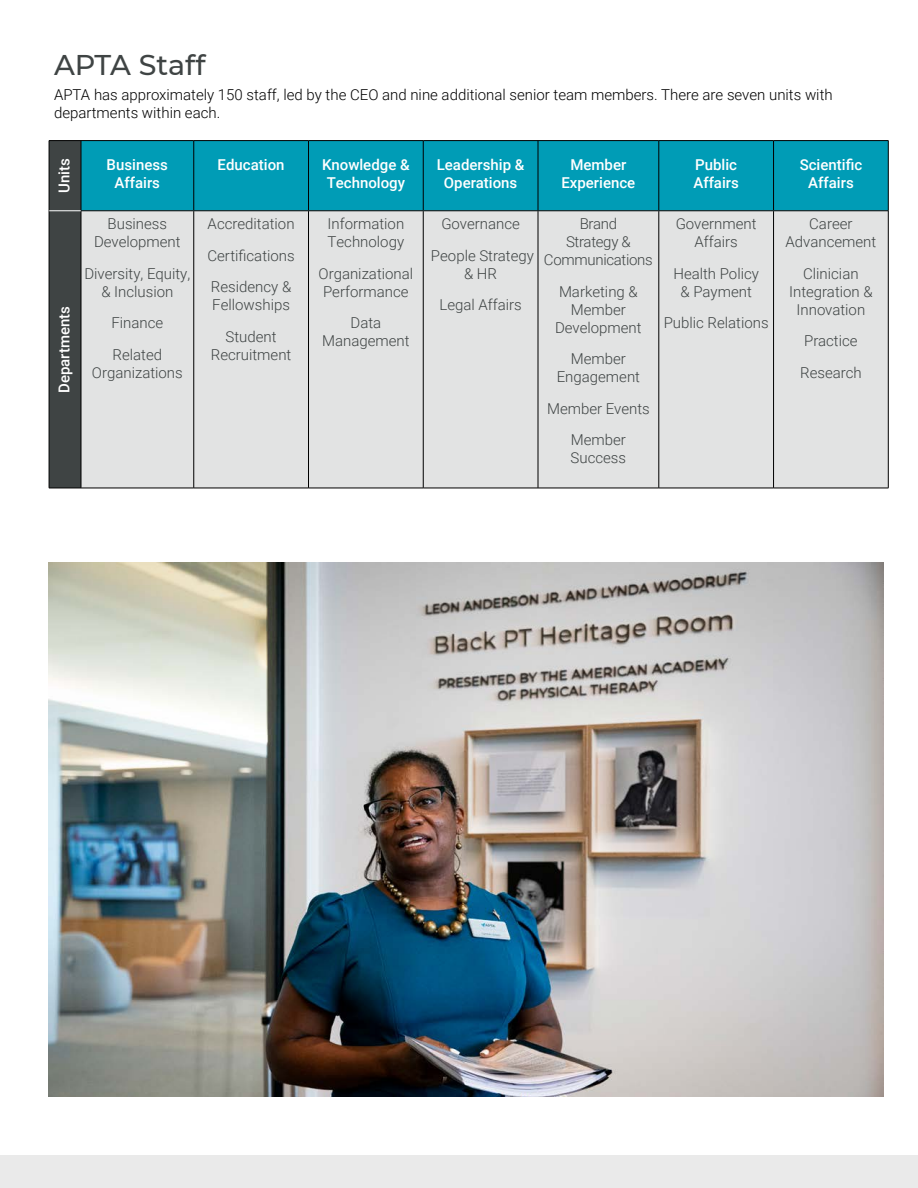
<style>
.page{position:relative;width:918px;height:1188px;background:#fff}
.page>*{position:absolute;margin:0;border:0;box-sizing:border-box;transform-origin:0 0}
.t1{font:500 28.5px "APTA Sans";color:#3f4444}
.body_in_chart{font:300 15px/18px "Roboto";color:#3f4444;text-align:center}
.sub_header{font:500 15px/18px "Roboto";color:#fff;text-align:center}
.body{font:300 15px/18px "Roboto";color:#000}
.body_in_chart-2{font:300 15px/18px "Roboto";letter-spacing:-.02em;color:#3f4444;text-align:center}
</style>
<div class="page">
<div style="left:0;top:1156px;width:918px;height:32px;background:#eaeaea"></div>
<div style="left:50px;top:141px;width:31px;height:347px;background:#3f4444"></div>
<div style="left:82px;top:141px;width:806px;height:69px;background:#009cb6"></div>
<div style="left:82px;top:211px;width:806px;height:277px;background:#e2e3e3"></div>
<hr style="left:193px;top:141px;width:1px;height:69px;background:#000">
<hr style="left:308px;top:141px;width:1px;height:69px;background:#000">
<hr style="left:423px;top:141px;width:1px;height:69px;background:#000">
<hr style="left:538px;top:141px;width:1px;height:69px;background:#000">
<hr style="left:658px;top:141px;width:1px;height:69px;background:#000">
<hr style="left:773px;top:141px;width:1px;height:69px;background:#000">
<hr style="left:81px;top:210px;width:113px;height:1px;background:#000">
<hr style="left:194px;top:210px;width:115px;height:1px;background:#000">
<hr style="left:193px;top:211px;width:1px;height:277px;background:#000">
<hr style="left:309px;top:210px;width:114px;height:1px;background:#000">
<hr style="left:308px;top:211px;width:1px;height:277px;background:#000">
<hr style="left:423px;top:210px;width:115px;height:1px;background:#000">
<hr style="left:423px;top:211px;width:1px;height:277px;background:#000">
<hr style="left:538px;top:210px;width:121px;height:1px;background:#000">
<hr style="left:538px;top:211px;width:1px;height:277px;background:#000">
<hr style="left:659px;top:210px;width:115px;height:1px;background:#000">
<hr style="left:658px;top:211px;width:1px;height:277px;background:#000">
<hr style="left:774px;top:210px;width:114px;height:1px;background:#000">
<hr style="left:773px;top:211px;width:1px;height:277px;background:#000">
<hr style="left:49px;top:140px;width:32px;height:1px;background:#000">
<hr style="left:49px;top:141px;width:1px;height:70px;background:#000">
<hr style="left:81px;top:140px;width:113px;height:1px;background:#000">
<hr style="left:81px;top:141px;width:1px;height:70px;background:#000">
<hr style="left:194px;top:140px;width:115px;height:1px;background:#000">
<hr style="left:309px;top:140px;width:114px;height:1px;background:#000">
<hr style="left:423px;top:140px;width:115px;height:1px;background:#000">
<hr style="left:538px;top:140px;width:121px;height:1px;background:#000">
<hr style="left:659px;top:140px;width:115px;height:1px;background:#000">
<hr style="left:774px;top:140px;width:114px;height:1px;background:#000">
<hr style="left:888px;top:141px;width:1px;height:70px;background:#000">
<hr style="left:49px;top:211px;width:1px;height:277px;background:#000">
<hr style="left:81px;top:211px;width:1px;height:277px;background:#000">
<hr style="left:888px;top:211px;width:1px;height:277px;background:#000">
<hr style="left:49px;top:488px;width:32px;height:1px;background:#000">
<hr style="left:81px;top:488px;width:113px;height:1px;background:#000">
<hr style="left:194px;top:488px;width:115px;height:1px;background:#000">
<hr style="left:309px;top:488px;width:114px;height:1px;background:#000">
<hr style="left:423px;top:488px;width:115px;height:1px;background:#000">
<hr style="left:538px;top:488px;width:121px;height:1px;background:#000">
<hr style="left:659px;top:488px;width:115px;height:1px;background:#000">
<hr style="left:774px;top:488px;width:114px;height:1px;background:#000">
<hr style="left:49px;top:210px;width:32px;height:1px;background:#fff">
<img style="left:49px;top:562px;width:834px;height:534px">
<p class="t1" style="left:54px;top:45px;width:153px">APTA Staff</p>
<p class="body" style="left:54px;top:85px;width:780px">APTA has approximately 150 staff, led by the CEO and nine additional senior team members. There are seven units with departments within each.</p>
<p class="sub_header" style="left:54px;top:193px;width:36px;rotate:-90deg">Units</p>
<p class="sub_header" style="left:107px;top:155px;width:63px">Business<br>Affairs</p>
<p class="sub_header" style="left:218px;top:155px;width:68px">Education</p>
<p class="sub_header" style="left:322px;top:155px;width:89px">Knowledge &amp;<br>Technology</p>
<p class="sub_header" style="left:437px;top:155px;width:89px">Leadership &amp;<br>Operations</p>
<p class="sub_header" style="left:561px;top:155px;width:75px">Member<br>Experience</p>
<p class="sub_header" style="left:693px;top:155px;width:47px;text-align:left">Public<br>Affairs</p>
<p class="sub_header" style="left:800px;top:155px;width:64px">Scientific<br>Affairs</p>
<p class="sub_header" style="left:54px;top:393px;width:89px;rotate:-90deg">Departments</p>
<p class="body_in_chart" style="left:94px;top:215px;width:88px">Business<br>Development</p>
<p class="body_in_chart" style="left:84px;top:264px;width:107px">Diversity, Equity, &amp; Inclusion</p>
<p class="body_in_chart" style="left:111px;top:314px;width:53px">Finance</p>
<p class="body_in_chart" style="left:92px;top:345px;width:92px">Related<br>Organizations</p>
<p class="body_in_chart" style="left:208px;top:215px;width:88px">Accreditation</p>
<p class="body_in_chart" style="left:207px;top:246px;width:89px">Certifications</p>
<p class="body_in_chart" style="left:211px;top:278px;width:82px;text-align:left">Residency &amp;<br>Fellowships</p>
<p class="body_in_chart" style="left:211px;top:327px;width:82px">Student<br>Recruitment</p>
<p class="body_in_chart" style="left:327px;top:215px;width:78px;text-align:left">Information<br>Technology</p>
<p class="body_in_chart" style="left:319px;top:264px;width:96px">Organizational<br>Performance</p>
<p class="body_in_chart" style="left:322px;top:314px;width:89px">Data<br>Management</p>
<p class="body_in_chart" style="left:441px;top:215px;width:80px">Governance</p>
<p class="body_in_chart" style="left:431px;top:246px;width:104px">People Strategy &amp; HR</p>
<p class="body_in_chart" style="left:439px;top:296px;width:84px">Legal Affairs</p>
<p class="body_in_chart-2" style="left:544px;top:215px;width:110px">Brand<br>Strategy &amp;<br>Communications</p>
<p class="body_in_chart" style="left:555px;top:282px;width:88px">Marketing &amp;<br>Member<br>Development</p>
<p class="body_in_chart" style="left:557px;top:350px;width:85px">Member<br>Engagement</p>
<p class="body_in_chart" style="left:547px;top:399px;width:104px">Member Events</p>
<p class="body_in_chart" style="left:571px;top:431px;width:57px;text-align:left">Member<br>Success</p>
<p class="body_in_chart" style="left:676px;top:215px;width:82px">Government<br>Affairs</p>
<p class="body_in_chart" style="left:673px;top:264px;width:87px">Health Policy &amp; Payment</p>
<p class="body_in_chart" style="left:664px;top:314px;width:106px">Public Relations</p>
<p class="body_in_chart" style="left:786px;top:215px;width:92px">Career<br>Advancement</p>
<p class="body_in_chart" style="left:789px;top:264px;width:85px">Clinician<br>Integration &amp;<br>Innovation</p>
<p class="body_in_chart" style="left:804px;top:332px;width:55px">Practice</p>
<p class="body_in_chart" style="left:800px;top:363px;width:63px">Research</p>
</div>
